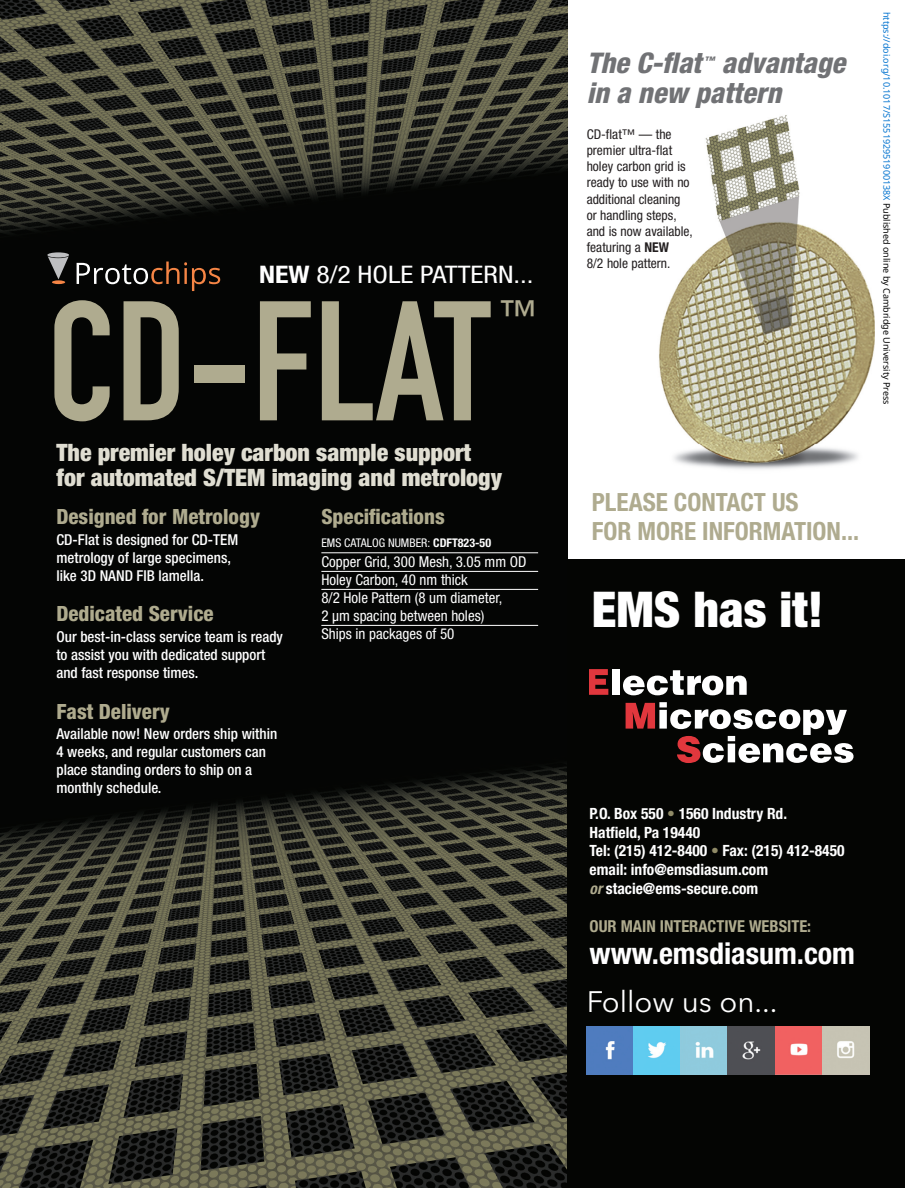
<style>
.page{position:relative;width:905px;height:1188px;background:#fff}
.page>*{position:absolute;margin:0;border:0;box-sizing:border-box;transform-origin:0 0}
.t1{font:700 167.25px "DIN Condensed";color:#afab8f}
.t2{font:900 condensed 49.35px "Helvetica Neue LT Std";color:#fff}
.t3{font:700 39px "DIN Condensed";color:#afab8f}
.t4{font:700 condensed 30px "Helvetica Neue LT Std";color:#fff}
.t5{font:29.4px "Avenir Next";color:#fff}
.t6{font:italic 800 condensed 28.5px/30px "Helvetica Neue LT Std";color:#717275}
.t7{font:700 condensed 25.2px/29px "Helvetica Neue LT Std";color:#afab8f}
.t8{font:condensed 24.3px "Helvetica Neue LT Std";color:#fff;scale:1.15 1}
.t9{font:900 condensed 24px/24.9px "Helvetica Neue LT Std";color:#e0ded2}
.t10{font:800 condensed 21px "Helvetica Neue LT Std";color:#afab8e}
.t11{font:800 condensed 21px "Helvetica Neue LT Std";color:#afab8f}
.t12{font:700 condensed 16.5px "Helvetica Neue LT Std";color:#afab8e}
.t13{font:700 condensed 15.45px/18.6px "Helvetica Neue LT Std";color:#fff}
.t14{font:500 condensed 15px/18px "Helvetica Neue LT Std";color:#fff}
.t15{font:condensed 15px/18px "Helvetica Neue LT Std";color:#fff}
.t16{font:condensed 13.5px/16.2px "Helvetica Neue LT Std";color:#231f20}
.t17{font:condensed 12px "Helvetica Neue LT Std";color:#fff}
.t18{font:italic 800 condensed 10.5px "Helvetica Neue LT Std";color:#717275}
.t19{font:9px "Noto Sans";color:#0172cf}
.s1{font-weight:700}
.s2{color:#000}
.s3{color:#908b67}
.s4{font-style:italic;color:#afab8e}
</style>
<div class="page">
<img style="left:0;top:0;width:567px;height:1188px">
<div style="left:567px;top:559px;width:337px;height:629px;background:#040503"></div>
<div style="left:612px;top:669px;width:7px;height:26px;background:#fff"></div>
<svg style="left:623px;top:670px;width:123px;height:25px"></svg>
<svg style="left:589px;top:669px;width:19px;height:26px"></svg>
<svg style="left:625px;top:702px;width:228px;height:61px"></svg>
<div style="left:47px;top:252px;width:22px;height:6px;background:#bebfc1;border-radius:50%"></div>
<svg style="left:48px;top:256px;width:21px;height:23px"></svg>
<svg style="left:52px;top:280px;width:13px;height:4px"></svg>
<svg style="left:77px;top:262px;width:143px;height:29px;background:#342a23"></svg>
<div style="left:586px;top:1027px;width:47px;height:47px;background:#4f7cbf"></div>
<svg style="left:633px;top:1027px;width:47px;height:47px;background:#6bcff0"></svg>
<svg style="left:680px;top:1027px;width:48px;height:47px;background:#94cadc"></svg>
<svg style="left:728px;top:1027px;width:47px;height:47px;background:#54555a"></svg>
<svg style="left:775px;top:1027px;width:47px;height:47px;background:#f16c6c"></svg>
<svg style="left:822px;top:1027px;width:47px;height:47px;background:#cac8b9"></svg>
<hr style="left:321px;top:552px;width:217px;height:1px;background:#fff">
<hr style="left:321px;top:571px;width:217px;height:1px;background:#fff">
<hr style="left:321px;top:589px;width:217px;height:1px;background:#fff">
<hr style="left:321px;top:625px;width:217px;height:1px;background:#fff">
<img style="left:659px;top:115px;width:215px;height:354px">
<h3 class="t8" style="left:259px;top:261px;width:240px"><span class="s1">NEW</span> 8/2 HOLE PATTERN...</h3>
<h1 class="t1" style="left:47px;top:249px;width:444px">CD-FLAT</h1>
<h3 class="t3" style="left:499px;top:288px;width:40px">™</h3>
<h3 class="t9" style="left:56px;top:439px;width:447px">The premier holey carbon sample support for automated S/TEM imaging and metrology</h3>
<h3 class="t11" style="left:56px;top:504px;width:205px">Designed for Metrology</h3>
<p class="t14" style="left:56px;top:531px;width:183px">CD-Flat is designed for CD-TEM metrology of large specimens, like 3D NAND FIB lamella.</p>
<h3 class="t10" style="left:56px;top:601px;width:159px">Dedicated Service</h3>
<p class="t14" style="left:56px;top:628px;width:228px">Our best-in-class service team is ready to assist you with dedicated support and fast response times.</p>
<h3 class="t10" style="left:56px;top:698px;width:115px">Fast Delivery</h3>
<p class="t14" style="left:56px;top:725px;width:222px">Available now! New orders ship within<br>4 weeks, and regular customers can place standing orders to ship on a monthly schedule.</p>
<h3 class="t10" style="left:321px;top:504px;width:125px">Specifications</h3>
<p class="t17" style="left:321px;top:536px;width:171px">EMS CATALOG NUMBER: <span class="s1">CDFT823-50</span></p>
<p class="t15" style="left:321px;top:552px;width:207px">Copper Grid, 300 Mesh, 3.05 mm OD<br>Holey Carbon, 40 nm thick<br>8/2 Hole Pattern (8 um diameter,<br>2 μm spacing between holes)<br>Ships in packages of 50</p>
<h3 class="t6" style="left:586px;top:48px;width:116px">The C-flat</h3>
<p class="t18" style="left:704px;top:54px;width:12px">™</p>
<h3 class="t6" style="left:586px;top:48px;width:260px;text-indent:135px">advantage in a new pattern</h3>
<p class="t16" style="left:586px;top:126px;width:107px">CD-flat™ — the premier ultra-flat holey carbon grid is ready to use with no additional cleaning or handling steps, and is now available, featuring a <span class="s1">NEW<br></span>8/2 hole pattern.</p>
<p class="t19" style="left:893px;top:12px;width:395px;rotate:90deg">https://doi.org/10.1017/S155192951900138X <span class="s2">Published online by Cambridge University Press</span></p>
<h3 class="t7" style="left:592px;top:487px;width:269px">PLEASE CONTACT US<br>FOR MORE INFORMATION...</h3>
<h2 class="t2" style="left:591px;top:579px;width:233px">EMS has it!</h2>
<p class="t13" style="left:589px;top:804px;width:256px">P.O. Box 550 <span class="s3">•</span> 1560 Industry Rd.<br>Hatfield, Pa 19440<br>Tel: (215) 412-8400 <span class="s3">•</span> Fax: (215) 412-8450 email: info@emsdiasum.com<br><span class="s4">or</span> stacie@ems-secure.com</p>
<p class="t12" style="left:589px;top:916px;width:223px">OUR MAIN INTERACTIVE WEBSITE:</p>
<h3 class="t4" style="left:589px;top:935px;width:267px">www.emsdiasum.com</h3>
<h3 class="t5" style="left:586px;top:977px;width:192px">Follow us on...</h3>
</div>
